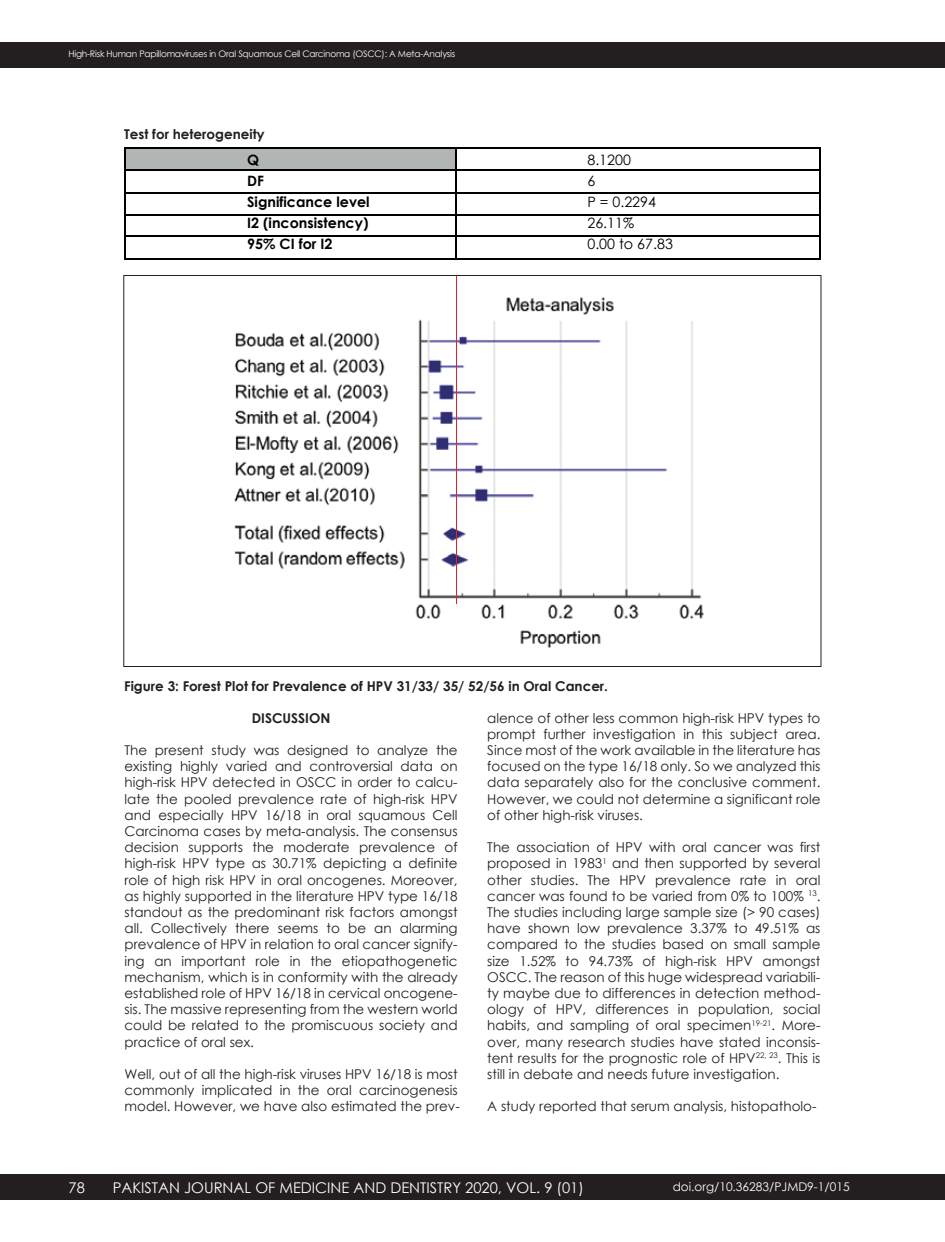
<style>
.page{position:relative;width:945px;height:1242px;background:#fff}
.page>*{position:absolute;margin:0;border:0;box-sizing:border-box;transform-origin:0 0}
.t1{font:14.7px "Century Gothic";color:#fff}
.t2{font:700 14.25px/21px "Century Gothic";color:#000}
.t3{font:14.25px/21px "Century Gothic";color:#000}
.t4{font:13.5px/16.2px "Century Gothic";color:#231f20;text-align:justify}
.t5{font:700 13.5px "Century Gothic";color:#231f20}
.t6{font:12px "Century Gothic";color:#fff}
.t7{font:9px "Century Gothic";letter-spacing:-.025em;color:#fff}
</style>
<div class="page">
<div style="left:125px;top:148px;width:332px;height:22px;background:#b2b5b5"></div>
<hr style="left:125px;top:147px;width:334px;height:1px;background:#000">
<hr style="left:460px;top:147px;width:68px;height:1px;background:#000">
<hr style="left:529px;top:147px;width:291px;height:1px;background:#000">
<hr style="left:125px;top:170px;width:334px;height:1px;background:#000">
<hr style="left:460px;top:170px;width:68px;height:1px;background:#000">
<hr style="left:529px;top:170px;width:291px;height:1px;background:#000">
<svg style="left:124px;top:147px;width:1px;height:47px"></svg>
<hr style="left:125px;top:192px;width:334px;height:2px;background:#000">
<hr style="left:460px;top:192px;width:68px;height:2px;background:#000">
<hr style="left:529px;top:192px;width:291px;height:2px;background:#000">
<hr style="left:125px;top:236px;width:334px;height:1px;background:#000">
<hr style="left:460px;top:236px;width:68px;height:1px;background:#000">
<hr style="left:529px;top:236px;width:291px;height:1px;background:#000">
<hr style="left:125px;top:259px;width:334px;height:1px;background:#000">
<hr style="left:460px;top:259px;width:68px;height:1px;background:#000">
<hr style="left:529px;top:259px;width:291px;height:1px;background:#000">
<svg style="left:820px;top:147px;width:1px;height:47px"></svg>
<hr style="left:124px;top:194px;width:1px;height:66px;background:#000">
<svg style="left:456px;top:147px;width:4px;height:47px"></svg>
<hr style="left:456px;top:194px;width:1px;height:65px;background:#000">
<hr style="left:820px;top:194px;width:1px;height:66px;background:#000">
<hr style="left:125px;top:214px;width:334px;height:1px;background:#000">
<hr style="left:460px;top:214px;width:68px;height:1px;background:#000">
<hr style="left:529px;top:214px;width:291px;height:1px;background:#000">
<img style="left:234px;top:297px;width:470px;height:351px">
<div style="left:0;top:42px;width:945px;height:26px;background:#231f20"></div>
<div style="left:0;top:1174px;width:945px;height:26px;background:#231f20"></div>
<hr style="left:456px;top:275px;width:1px;height:329px;background:#ed1d24">
<p class="t7" style="left:69px;top:48px;width:388px">High-Risk Human Papillomaviruses in Oral Squamous Cell Carcinoma (OSCC): A Meta-Analysis</p>
<p class="t5" style="left:124px;top:125px;width:142px">Test for heterogeneity</p>
<p class="t2" style="left:247px;top:149px;width:124px">Q<br>DF<br>Significance level<br>I2 (inconsistency)<br>95% CI for I2</p>
<p class="t3" style="left:587px;top:149px;width:87px">8.1200<br>6<br>P = 0.2294<br>26.11%<br>0.00 to 67.83</p>
<p class="t5" style="left:124px;top:677px;width:485px">Figure 3: Forest Plot for Prevalence of HPV 31/33/ 35/ 52/56 in Oral Cancer.</p>
<p class="t1" style="left:69px;top:1178px;width:18px">78</p>
<p class="t5" style="left:252px;top:709px;width:80px">DISCUSSION</p>
<p class="t4" style="left:125px;top:742px;width:335px">The present study was designed to analyze the existing highly varied and controversial data on high-risk HPV detected in OSCC in order to calcu&shy;late the pooled prevalence rate of high-risk HPV and especially HPV 16/18 in oral squamous Cell Carcinoma cases by meta-analysis. The consensus decision supports the moderate prevalence of high-risk HPV type as 30.71% depicting a definite role of high risk HPV in oral oncogenes. Moreover, as highly supported in the literature HPV type 16/18 standout as the predominant risk factors amongst all. Collectively there seems to be an alarming prevalence of HPV in relation to oral cancer signify&shy;ing an important role in the etiopathogenetic mechanism, which is in conformity with the already established role of HPV 16/18 in cervical oncogene&shy;sis. The massive representing from the western world could be related to the promiscuous society and practice of oral sex.</p>
<p class="t4" style="left:125px;top:1066px;width:337px;text-align:left">Well, out of all the high-risk viruses HPV 16/18 is most commonly implicated in the oral carcinogenesis model. However, we have also estimated the prev-</p>
<p class="t4" style="left:487px;top:709px;width:335px">alence of other less common high-risk HPV types to prompt further investigation in this subject area.<br>Since most of the work available in the literature has focused on the type 16/18 only. So we analyzed this data separately also for the conclusive comment.<br>However, we could not determine a significant role of other high-risk viruses.</p>
<p class="t4" style="left:487px;top:839px;width:335px">The association of HPV with oral cancer was first proposed in 1983<sup>1</sup> and then supported by several other studies. The HPV prevalence rate in oral cancer was found to be varied from 0% to 100% <sup>13</sup>.<br>The studies including large sample size (&gt; 90 cases) have shown low prevalence 3.37% to 49.51% as compared to the studies based on small sample size 1.52% to 94.73% of high-risk HPV amongst OSCC. The reason of this huge widespread variabili&shy;ty maybe due to differences in detection method&shy;ology of HPV, differences in population, social habits, and sampling of oral specimen<sup>19-21</sup>. More&shy;over, many research studies have stated inconsis&shy;tent results for the prognostic role of HPV<sup>22,</sup> <sup>23</sup>. This is still in debate and needs future investigation.</p>
<p class="t4" style="left:487px;top:1098px;width:331px">A study reported that serum analysis, histopatholo-</p>
<p class="t1" style="left:113px;top:1178px;width:473px">PAKISTAN JOURNAL OF MEDICINE AND DENTISTRY 2020, VOL. 9 (01)</p>
<p class="t6" style="left:673px;top:1178px;width:179px">doi.org/10.36283/PJMD9-1/015</p>
</div>
